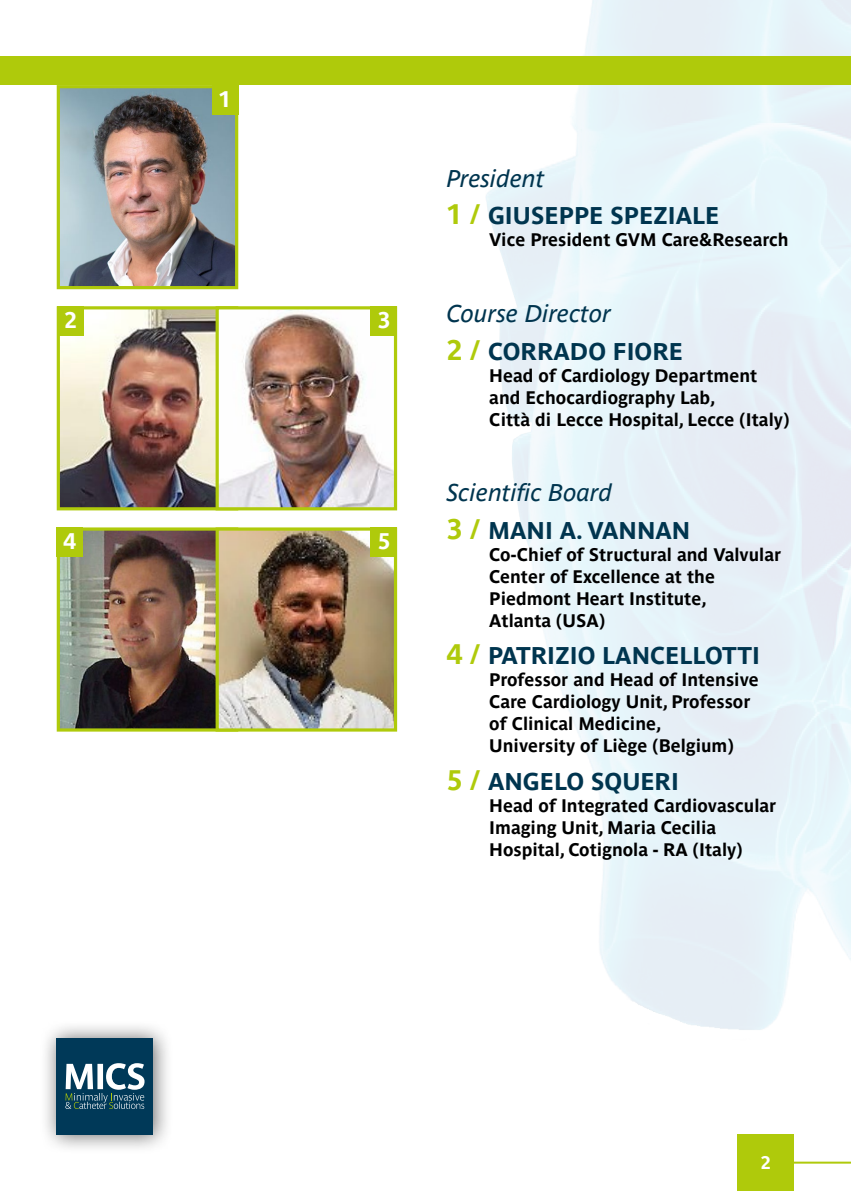
<style>
.page{position:relative;width:851px;height:1191px;background:#fff}
.page>*{position:absolute;margin:0;border:0;box-sizing:border-box;transform-origin:0 0}
.t1{font:700 24px/37.6px "Parisine Std";color:#00354f}
.t2{font:italic 24px/37.6px "Parisine Std";color:#00354f}
.t3{font:700 22.4px "Parisine Std";color:#fff}
.t4{font:700 18px/22px "Parisine Std";color:#000}
.t5{font:700 18px "Parisine Std";color:#fff}
.s1{font-weight:400;font-style:italic}
.s2{font-size:28px;color:#afca0b}
.s3{font-weight:700;font-style:normal;font-size:28px;color:#afca0b}
.s4{font-weight:700;font-style:normal}
</style>
<div class="page">
<img style="left:0;top:0;width:850px;height:1164px">
<div style="left:0;top:57px;width:850px;height:28px;background:#afca0b"></div>
<div style="left:39px;top:1020px;width:134px;height:134px;background:#000;opacity:.6"></div>
<div style="left:57px;top:1038px;width:96px;height:96px;background:#003958"></div>
<svg style="left:65px;top:1063px;width:79px;height:46px"></svg>
<div style="left:737px;top:1134px;width:57px;height:57px;background:#afca0b"></div>
<hr style="left:791px;top:1161px;width:59px;height:2px;background:#afca0b">
<img style="left:61px;top:89px;width:173px;height:196px">
<div style="left:57px;top:85px;width:181px;height:204px;border:3px solid #afca0b"></div>
<div style="left:212px;top:85px;width:26px;height:29px;background:#afca0b"></div>
<img style="left:61px;top:310px;width:154px;height:196px">
<div style="left:57px;top:306px;width:181px;height:204px;border:3px solid #afca0b"></div>
<div style="left:58px;top:306px;width:26px;height:29px;background:#afca0b"></div>
<img style="left:219px;top:310px;width:174px;height:196px">
<div style="left:215px;top:306px;width:182px;height:204px;border:3px solid #afca0b"></div>
<div style="left:371px;top:306px;width:26px;height:29px;background:#afca0b"></div>
<img style="left:61px;top:531px;width:154px;height:196px">
<div style="left:57px;top:527px;width:181px;height:204px;border:3px solid #afca0b"></div>
<div style="left:57px;top:527px;width:26px;height:29px;background:#afca0b"></div>
<img style="left:219px;top:531px;width:174px;height:196px">
<div style="left:215px;top:527px;width:182px;height:204px;border:3px solid #afca0b"></div>
<div style="left:371px;top:527px;width:26px;height:29px;background:#afca0b"></div>
<p class="t3" style="left:219px;top:86px;width:14px">1</p>
<p class="t3" style="left:64px;top:307px;width:14px">2</p>
<p class="t3" style="left:377px;top:307px;width:14px">3</p>
<p class="t3" style="left:64px;top:528px;width:14px">4</p>
<p class="t3" style="left:377px;top:528px;width:14px">5</p>
<h1 class="t1" style="left:446px;top:159px;width:274px"><span class="s1">President<br></span><span class="s2">1 /</span> GIUSEPPE SPEZIALE</h1>
<p class="t4" style="left:489px;top:229px;width:301px">Vice President GVM Care&amp;Research</p>
<h1 class="t2" style="left:446px;top:294px;width:238px">Course Director<br><span class="s3">2 /</span> <span class="s4">CORRADO FIORE</span></h1>
<p class="t4" style="left:489px;top:364px;width:301px">Head of Cardiology Department and Echocardiography Lab,<br>Città di Lecce Hospital, Lecce (Italy)</p>
<h1 class="t2" style="left:446px;top:473px;width:245px">Scientific Board<br><span class="s3">3 /</span> <span class="s4">MANI A. VANNAN</span></h1>
<p class="t4" style="left:489px;top:543px;width:293px">Co-Chief of Structural and Valvular<br>Center of Excellence at the<br>Piedmont Heart Institute,<br>Atlanta (USA)</p>
<h1 class="t1" style="left:446px;top:637px;width:315px"><span class="s2">4 /</span> PATRIZIO LANCELLOTTI</h1>
<p class="t4" style="left:489px;top:669px;width:271px">Professor and Head of Intensive<br>Care Cardiology Unit, Professor of Clinical Medicine,<br>University of Liège (Belgium)</p>
<h1 class="t1" style="left:446px;top:762px;width:234px"><span class="s2">5 /</span> ANGELO SQUERI</h1>
<p class="t4" style="left:489px;top:794px;width:288px">Head of Integrated Cardiovascular<br>Imaging Unit, Maria Cecilia<br>Hospital, Cotignola - RA (Italy)</p>
<p class="t5" style="left:760px;top:1152px;width:12px">2</p>
</div>
